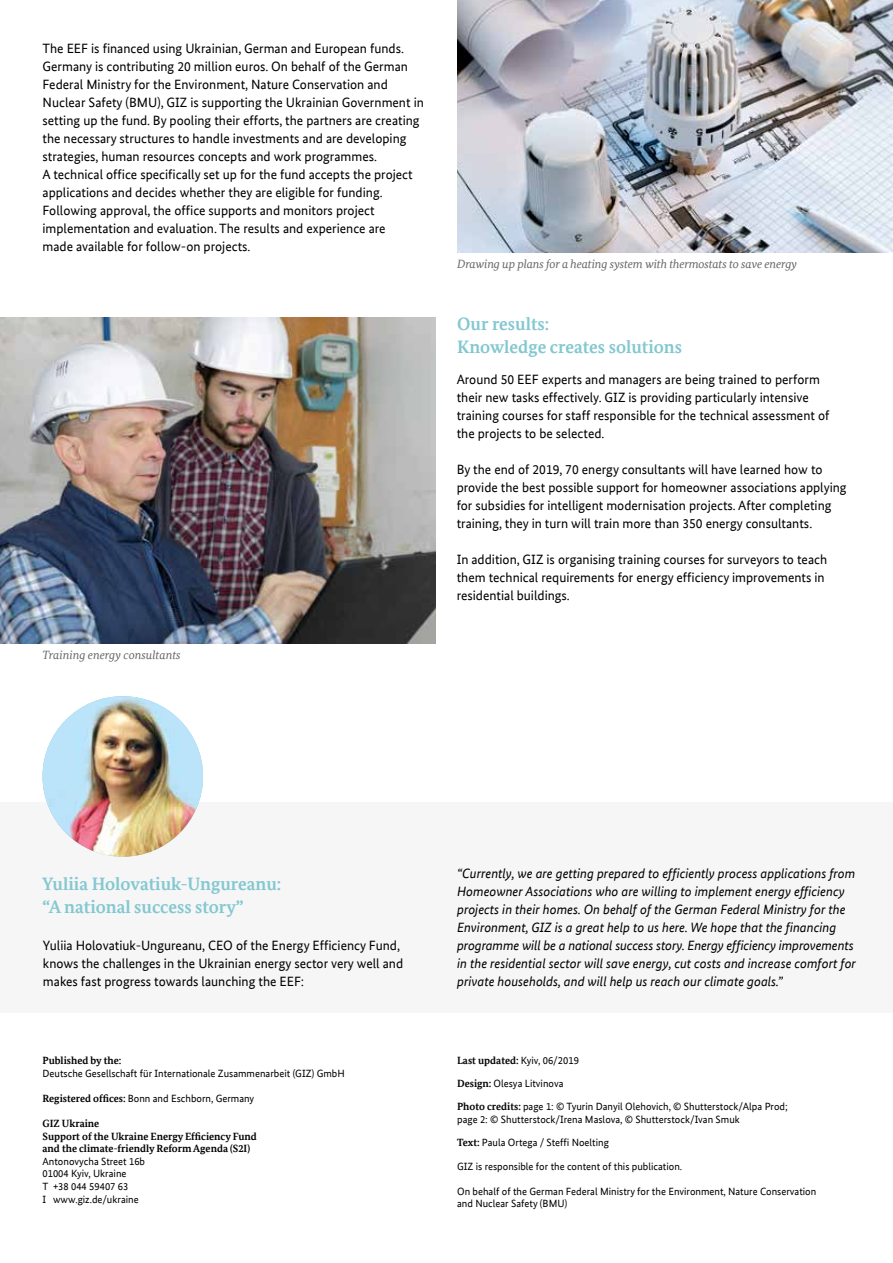
<style>
.page{position:relative;width:893px;height:1263px;background:#fff}
.page>*{position:absolute;margin:0;border:0;box-sizing:border-box;transform-origin:0 0}
.t1{font:700 18px/22.5px "Bundes Serif Office";color:#83c8d1}
.t2{font:13.5px/18px "Bundes Sans Office";color:#000}
.t3{font:italic 13.5px/18px "Bundes Sans Office";color:#000}
.t4{font:italic 12px "Bundes Serif Office";letter-spacing:-.01em;color:#636466}
.t5{font:10.5px/12.6px "Bundes Sans Office";color:#000}
.t6{font:700 10.5px/12.6px "Bundes Serif Office";color:#000}
.s1{font-family:"Bundes Serif Office";font-weight:700}
.s2{font-family:"Bundes Sans Office";font-weight:400}
</style>
<div class="page">
<div style="left:0;top:802px;width:893px;height:211px;background:#f6f6f6"></div>
<img style="left:457px;top:0;width:436px;height:252px">
<img style="left:43px;top:696px;width:160px;height:161px;border-radius:80px">
<img style="left:0;top:318px;width:436px;height:326px">
<p class="t2" style="left:43px;top:39px;width:383px">The EEF is financed using Ukrainian, German and European funds.<br>Germany is contributing 20 million euros. On behalf of the German Federal Ministry for the Environment, Nature Conservation and Nuclear Safety (BMU), GIZ is supporting the Ukrainian Government in setting up the fund. By pooling their efforts, the partners are creating the necessary structures to handle investments and are developing strategies, human resources concepts and work programmes.<br>A technical office specifically set up for the fund accepts the project applications and decides whether they are eligible for funding.<br>Following approval, the office supports and monitors project implementation and evaluation. The results and experience are<br>made available for follow-on projects.</p>
<p class="t4" style="left:43px;top:648px;width:140px">Training energy consultants</p>
<p class="t4" style="left:457px;top:257px;width:342px">Drawing up plans for a heating system with thermostats to save energy</p>
<h1 class="t1" style="left:457px;top:313px;width:226px">Our results:<br>Knowledge creates solutions</h1>
<p class="t2" style="left:457px;top:371px;width:374px">Around 50 EEF experts and managers are being trained to perform their new tasks effectively. GIZ is providing particularly intensive training courses for staff responsible for the technical assessment of the projects to be selected.</p>
<p class="t2" style="left:457px;top:461px;width:391px">By the end of 2019, 70 energy consultants will have learned how to provide the best possible support for homeowner associations applying for subsidies for intelligent modernisation projects. After completing training, they in turn will train more than 350 energy consultants.</p>
<p class="t2" style="left:457px;top:550px;width:372px">In addition, GIZ is organising training courses for surveyors to teach them technical requirements for energy efficiency improvements in residential buildings.</p>
<h1 class="t1" style="left:43px;top:873px;width:240px">Yuliia Holovatiuk-Ungureanu: “A national success story”</h1>
<p class="t2" style="left:43px;top:936px;width:362px">Yuliia Holovatiuk-Ungureanu, CEO of the Energy Efficiency Fund, knows the challenges in the Ukrainian energy sector very well and makes fast progress towards launching the EEF:</p>
<p class="t6" style="left:43px;top:1054px;width:80px">Published by the:</p>
<p class="t5" style="left:43px;top:1067px;width:304px">Deutsche Gesellschaft für Internationale Zusammenarbeit (GIZ) GmbH</p>
<p class="t5" style="left:43px;top:1092px;width:213px"><span class="s1">Registered offices:</span> Bonn and Eschborn, Germany</p>
<p class="t6" style="left:43px;top:1117px;width:216px">GIZ Ukraine<br>Support of the Ukraine Energy Efficiency Fund and the climate-friendly Reform Agenda (S2I)</p>
<p class="t5" style="left:43px;top:1155px;width:104px">Antonovycha Street 16b<br>01004 Kyiv, Ukraine<br>T +38 044 59407 63<br>I www.giz.de/ukraine</p>
<p class="t3" style="left:457px;top:865px;width:400px">“Currently, we are getting prepared to efficiently process applications from Homeowner Associations who are willing to implement energy efficiency projects in their homes. On behalf of the German Federal Ministry for the Environment, GIZ is a great help to us here. We hope that the financing programme will be a national success story. Energy efficiency improvements in the residential sector will save energy, cut costs and increase comfort for private households, and will help us reach our climate goals.”</p>
<p class="t6" style="left:457px;top:1054px;width:123px">Last updated: <span class="s2">Kyiv, 06/2019</span></p>
<p class="t5" style="left:457px;top:1077px;width:108px"><span class="s1">Design:</span> Olesya Litvinova</p>
<p class="t5" style="left:457px;top:1100px;width:332px"><span class="s1">Photo credits:</span> page 1: © Tyurin Danyil Olehovich, © Shutterstock/Alpa Prod; page 2: © Shutterstock/Irena Maslova, © Shutterstock/Ivan Smuk</p>
<p class="t5" style="left:457px;top:1136px;width:153px"><span class="s1">Text:</span> Paula Ortega / Steffi Noelting</p>
<p class="t5" style="left:457px;top:1159px;width:227px">GIZ is responsible for the content of this publication.</p>
<p class="t5" style="left:457px;top:1185px;width:361px">On behalf of the German Federal Ministry for the Environment, Nature Conservation and Nuclear Safety (BMU)</p>
</div>
